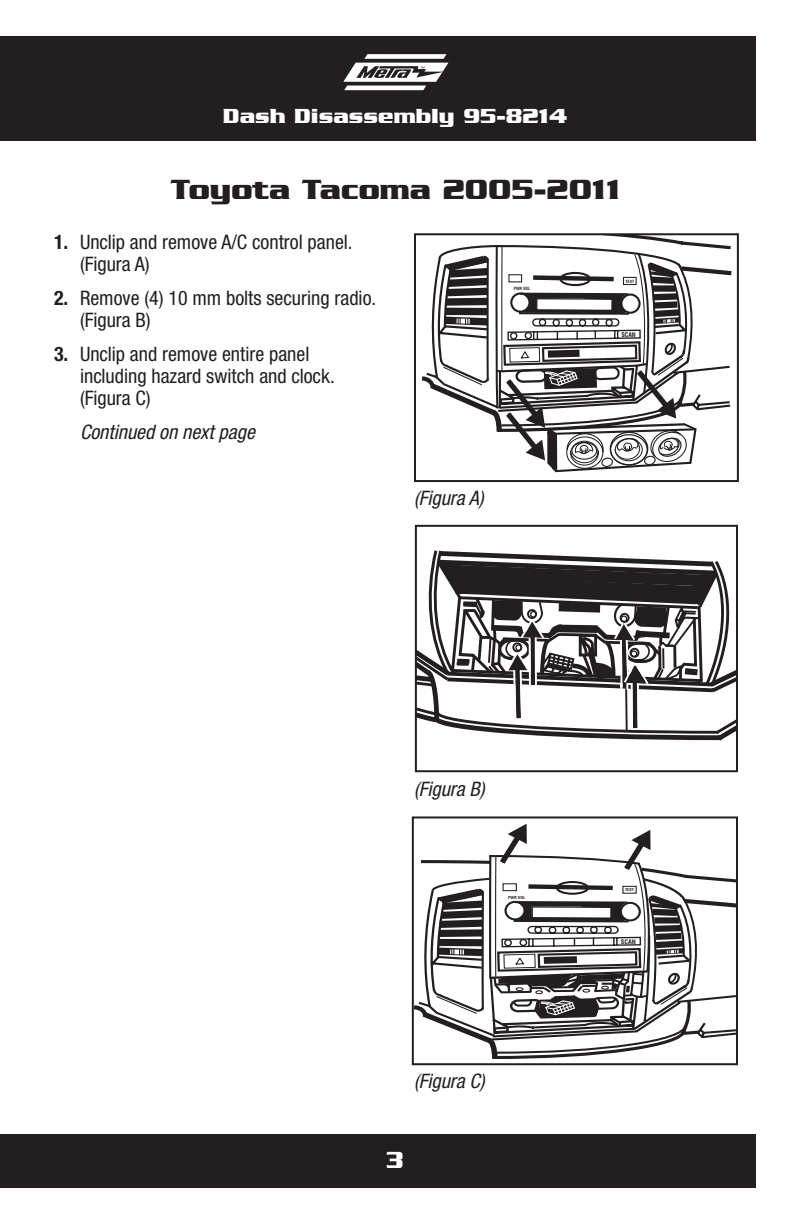
<style>
.page{position:relative;width:792px;height:1224px;background:#fff}
.page>*{position:absolute;margin:0;border:0;box-sizing:border-box;transform-origin:0 0}
.t1{font:700 30px "Serpentine";color:#231f20}
.t2{font:700 24px "Serpentine D";color:#fff}
.t3{font:700 22px "Serpentine";color:#fff}
.t4{font:condensed 20px/22px "Helvetica Neue";color:#231f20}
.t5{font:italic condensed 20px "Helvetica Neue";color:#231f20}
.t6{font:700 condensed 6.4px "Helvetica";color:#231f20}
.t7{font:700 condensed 6.2px "Helvetica";color:#231f20;scale:1.08 1}
.t8{font:700 condensed 4.2px "Helvetica";color:#231f20}
.t9{font:700 condensed 4px "Helvetica";color:#231f20;scale:1.08 1}
.s1{font-weight:700}
</style>
<div class="page">
<div style="left:0;top:36px;width:756px;height:105px;background:#231f20"></div>
<div style="left:0;top:1134px;width:756px;height:54px;background:#231f20"></div>
<svg style="left:343px;top:54px;width:105px;height:36px"></svg>
<svg style="left:415px;top:824px;width:320px;height:235px"></svg>
<div style="left:412px;top:816px;width:326px;height:249px;border:2px solid #231f20"></div>
<svg style="left:422px;top:236px;width:310px;height:236px"></svg>
<div style="left:414px;top:233px;width:325px;height:249px;border:2px solid #231f20"></div>
<svg style="left:418px;top:550px;width:317px;height:191px"></svg>
<div style="left:415px;top:525px;width:323px;height:247px;border:2px solid #231f20"></div>
<p class="t3" style="left:223px;top:104px;width:345px">Dash Disassembly 95-8214</p>
<h1 class="t1" style="left:171px;top:172px;width:452px">Toyota Tacoma 2005-2011</h1>
<p class="t4" style="left:80px;top:231px;width:274px;text-indent:-26px"><span class="s1">1.</span> Unclip and remove A/C control panel. (Figura A)</p>
<p class="t4" style="left:80px;top:287px;width:298px;text-indent:-26px"><span class="s1">2.</span> Remove (4) 10 mm bolts securing radio. (Figura B)</p>
<p class="t4" style="left:80px;top:343px;width:256px;text-indent:-26px"><span class="s1">3.</span> Unclip and remove entire panel including hazard switch and clock. (Figura C)</p>
<p class="t5" style="left:80px;top:420px;width:176px">Continued on next page</p>
<p class="t8" style="left:514px;top:286px;width:18px">PWR VOL</p>
<p class="t5" style="left:414px;top:487px;width:71px">(Figura A)</p>
<p class="t8" style="left:625px;top:278px;width:10px">TEXT</p>
<p class="t6" style="left:621px;top:330px;width:16px">SCAN</p>
<p class="t5" style="left:414px;top:778px;width:72px">(Figura B)</p>
<p class="t9" style="left:508px;top:895px;width:17px">PWR VOL</p>
<p class="t5" style="left:414px;top:1069px;width:72px">(Figura C)</p>
<p class="t2" style="left:385px;top:1147px;width:21px">3</p>
<p class="t9" style="left:625px;top:887px;width:10px">TEXT</p>
<p class="t7" style="left:621px;top:937px;width:15px">SCAN</p>
</div>
